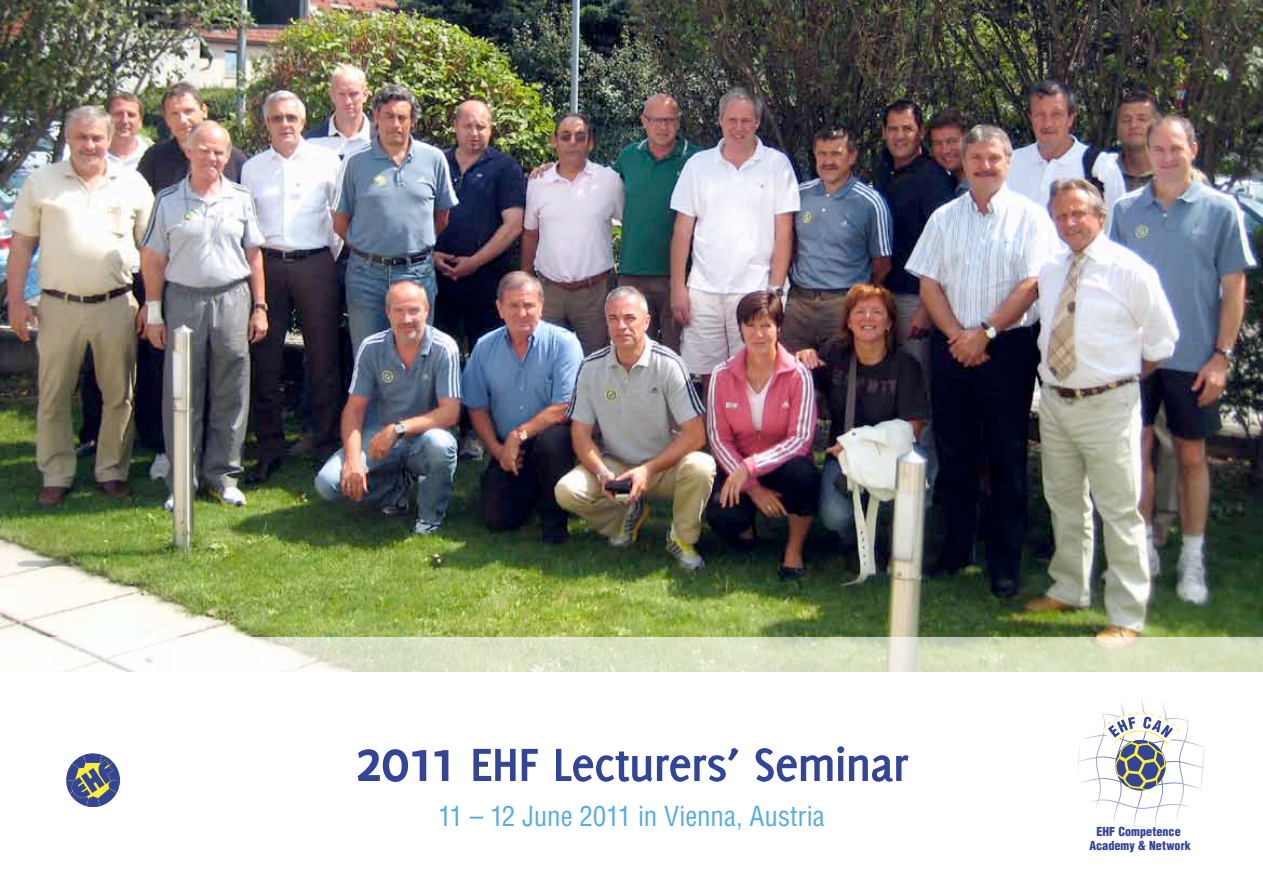
<style>
.page{position:relative;width:1263px;height:893px;background:#fff}
.page>*{position:absolute;margin:0;border:0;box-sizing:border-box;transform-origin:0 0}
.t1{font:700 51px "Delicious";letter-spacing:-.03em;color:#354595}
.t2{font:condensed 27px "Helvetica";letter-spacing:-.005em;color:#59abe3}
.t3{font:900 condensed 12.15px/14.5px "Helvetica";letter-spacing:.005em;color:#354595;text-align:center}
.s1{font-size:63px}
</style>
<div class="page">
<img style="left:0;top:0;width:1263px;height:638px">
<svg style="left:1078px;top:699px;width:128px;height:129px"></svg>
<svg style="left:48px;top:638px;width:1215px;height:34px;fill:#dbe3c4"></svg>
<svg style="left:65px;top:752px;width:56px;height:56px"></svg>
<svg style="left:67px;top:752px;width:52px;height:55px"></svg>
<h1 class="t1" style="left:354px;top:735px;width:556px"><span class="s1">2011</span> EHF Lecturers’ Seminar</h1>
<p class="t2" style="left:438px;top:799px;width:388px">11 – 12 June 2011 in Vienna, Austria</p>
<p class="t3" style="left:1089px;top:824px;width:103px">EHF Competence<br>Academy &amp; Network</p>
</div>
